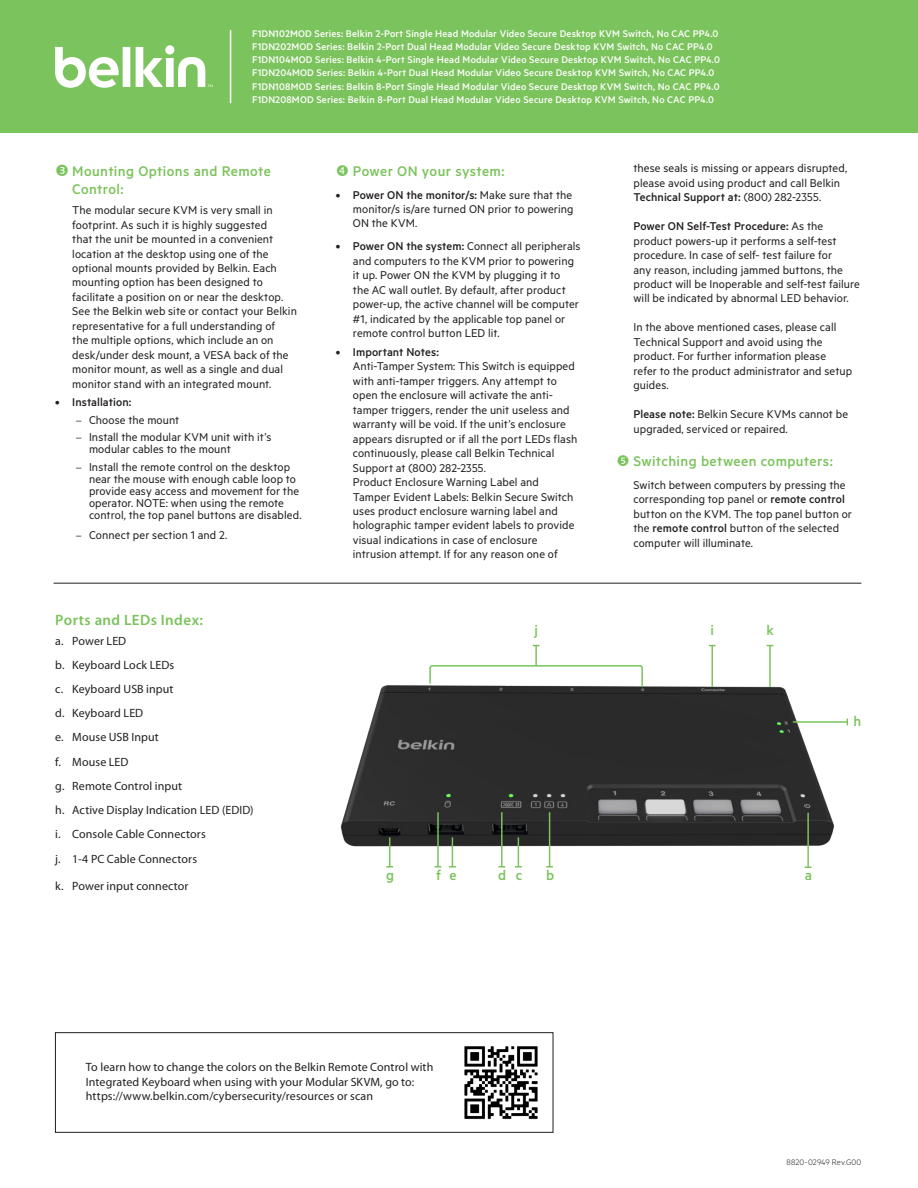
<style>
.page{position:relative;width:918px;height:1188px;background:#fff}
.page>*{position:absolute;margin:0;border:0;box-sizing:border-box;transform-origin:0 0}
.Bullets_1{font:500 15.75px/18px "Metric";letter-spacing:.02em;color:#7bc35c}
.Body_heads{font:500 15.75px "Metric";color:#7bc35c}
.Body_heads-2{font:600 15px "Myriad Pro";letter-spacing:.03em;color:#7bc35c}
.Bullets_1-2{font:12.75px/14.4px "Metric";letter-spacing:.005em;color:#231f20}
.t1{font:500 12.75px "Metric";letter-spacing:.005em;color:#231f20}
.Bullets_1-3{font:12px/14.4px "Myriad Pro";letter-spacing:.01em;color:#231f20}
.t2{font:500 10.95px/13px "Metric";letter-spacing:.015em;color:#fff}
.t3{font:300 9px "Metric";letter-spacing:.01em;color:#231f20}
.s1{font-family:"Minion Pro"}
.s2{font-weight:500}
</style>
<div class="page">
<div style="left:0;top:0;width:918px;height:133px;background:#7bc35c"></div>
<svg style="left:55px;top:47px;width:157px;height:41px"></svg>
<hr style="left:230px;top:30px;width:1px;height:73px;background:#fff">
<hr style="left:54px;top:583px;width:807px;height:1px;background:#231f20">
<img style="left:340px;top:685px;width:494px;height:169px">
<hr style="left:807px;top:813px;width:2px;height:54px;background:#7bc35c">
<svg style="left:805px;top:866px;width:7px;height:2px"></svg>
<hr style="left:793px;top:721px;width:54px;height:2px;background:#7bc35c">
<hr style="left:711px;top:646px;width:2px;height:41px;background:#7bc35c">
<hr style="left:769px;top:646px;width:2px;height:41px;background:#7bc35c">
<hr style="left:535px;top:646px;width:2px;height:20px;background:#7bc35c">
<hr style="left:549px;top:812px;width:1px;height:55px;background:#7bc35c">
<svg style="left:546px;top:866px;width:7px;height:2px"></svg>
<hr style="left:501px;top:812px;width:2px;height:55px;background:#7bc35c">
<svg style="left:498px;top:866px;width:7px;height:2px"></svg>
<hr style="left:437px;top:812px;width:2px;height:55px;background:#7bc35c">
<hr style="left:518px;top:837px;width:1px;height:30px;background:#7bc35c">
<svg style="left:515px;top:866px;width:7px;height:2px"></svg>
<hr style="left:452px;top:837px;width:1px;height:30px;background:#7bc35c">
<svg style="left:449px;top:866px;width:7px;height:2px"></svg>
<hr style="left:389px;top:837px;width:1px;height:30px;background:#7bc35c">
<svg style="left:386px;top:866px;width:7px;height:2px"></svg>
<svg style="left:429px;top:664px;width:215px;height:24px"></svg>
<div style="left:55px;top:1032px;width:498px;height:101px;border:1px solid #231f20"></div>
<img style="left:464px;top:1046px;width:74px;height:73px">
<p class="t2" style="left:252px;top:27px;width:469px">F1DN102MOD Series: Belkin 2-Port Single Head Modular Video Secure Desktop KVM Switch, No CAC PP4.0<br>F1DN202MOD Series: Belkin 2-Port Dual Head Modular Video Secure Desktop KVM Switch, No CAC PP4.0<br>F1DN104MOD Series: Belkin 4-Port Single Head Modular Video Secure Desktop KVM Switch, No CAC PP4.0<br>F1DN204MOD Series: Belkin 4-Port Dual Head Modular Video Secure Desktop KVM Switch, No CAC PP4.0<br>F1DN108MOD Series: Belkin 8-Port Single Head Modular Video Secure Desktop KVM Switch, No CAC PP4.0<br>F1DN208MOD Series: Belkin 8-Port Dual Head Modular Video Secure Desktop KVM Switch, No CAC PP4.0</p>
<p class="Bullets_1" style="left:72px;top:162px;width:200px">Mounting Options and Remote<br>Control:</p>
<p class="Bullets_1-2" style="left:72px;top:203px;width:226px">The modular secure KVM is very small in footprint. As such it is highly suggested<br>that the unit be mounted in a convenient location at the desktop using one of the optional mounts provided by Belkin. Each mounting option has been designed to facilitate a position on or near the desktop.<br>See the Belkin web site or contact your Belkin representative for a full understanding of<br>the multiple options, which include an on desk/under desk mount, a VESA back of the monitor mount, as well as a single and dual monitor stand with an integrated mount.</p>
<p class="t1" style="left:55px;top:395px;width:78px">• Installation:</p>
<p class="Bullets_1-2" style="left:76px;top:412px;width:105px"><span class="s1">–</span> Choose the mount</p>
<p class="Bullets_1-2" style="left:89px;top:431px;width:184px;line-height:12px;text-indent:-14px"><span class="s1">–</span> Install the modular KVM unit with it’s modular cables to the mount</p>
<p class="Bullets_1-2" style="left:89px;top:460px;width:214px;line-height:12px;text-indent:-14px"><span class="s1">–</span> Install the remote control on the desktop near the mouse with enough cable loop to provide easy access and movement for the operator. NOTE: when using the remote control, the top panel buttons are disabled.</p>
<p class="Bullets_1-2" style="left:76px;top:527px;width:153px"><span class="s1">–</span> Connect per section 1 and 2.</p>
<p class="Body_heads-2" style="left:55px;top:610px;width:149px">Ports and LEDs Index:</p>
<p class="Bullets_1-3" style="left:55px;top:633px;width:72px">a. Power LED</p>
<p class="Bullets_1-3" style="left:55px;top:657px;width:120px">b. Keyboard Lock LEDs</p>
<p class="Bullets_1-3" style="left:55px;top:682px;width:120px">c. Keyboard USB input</p>
<p class="Bullets_1-3" style="left:55px;top:706px;width:89px">d. Keyboard LED</p>
<p class="Bullets_1-3" style="left:55px;top:730px;width:105px">e. Mouse USB Input</p>
<p class="Bullets_1-3" style="left:55px;top:754px;width:75px">f. Mouse LED</p>
<p class="Bullets_1-3" style="left:55px;top:778px;width:128px">g. Remote Control input</p>
<p class="Bullets_1-3" style="left:55px;top:803px;width:200px">h. Active Display Indication LED (EDID)</p>
<p class="Bullets_1-3" style="left:55px;top:827px;width:152px">i. Console Cable Connectors</p>
<p class="Bullets_1-3" style="left:55px;top:851px;width:143px">j. 1-4 PC Cable Connectors</p>
<p class="Bullets_1-3" style="left:55px;top:878px;width:135px">k. Power input connector</p>
<p class="Bullets_1" style="left:353px;top:161px;width:153px">Power ON your system:</p>
<p class="Bullets_1-2" style="left:353px;top:187px;width:222px;text-align:justify;text-indent:-17px"><span class="s2">• Power ON the monitor/s:</span> Make sure that the monitor/s is/are turned ON prior to powering ON the KVM.</p>
<p class="Bullets_1-2" style="left:353px;top:239px;width:229px;text-indent:-17px"><span class="s2">• Power ON the system:</span> Connect all peripherals and computers to the KVM prior to powering it up. Power ON the KVM by plugging it to<br>the AC wall outlet. By default, after product power-up, the active channel will be computer #1, indicated by the applicable top panel or remote control button LED lit.</p>
<p class="Bullets_1-2" style="left:353px;top:344px;width:226px;text-indent:-17px"><span class="s2">• Important Notes:<br></span>Anti-Tamper System: This Switch is equipped with anti-tamper triggers. Any attempt to open the enclosure will activate the anti&shy;tamper triggers, render the unit useless and warranty will be void. If the unit’s enclosure appears disrupted or if all the port LEDs flash continuously, please call Belkin Technical Support at (800) 282-2355.<br>Product Enclosure Warning Label and Tamper Evident Labels: Belkin Secure Switch uses product enclosure warning label and holographic tamper evident labels to provide visual indications in case of enclosure intrusion attempt. If for any reason one of</p>
<p class="Bullets_1-2" style="left:634px;top:161px;width:215px">these seals is missing or appears disrupted, please avoid using product and call Belkin<br><span class="s2">Technical Support at:</span> (800) 282-2355.</p>
<p class="Bullets_1-2" style="left:634px;top:219px;width:228px"><span class="s2">Power ON Self-Test Procedure:</span> As the product powers-up it performs a self-test procedure. In case of self- test failure for<br>any reason, including jammed buttons, the product will be Inoperable and self-test failure will be indicated by abnormal LED behavior.</p>
<p class="Bullets_1-2" style="left:634px;top:320px;width:220px">In the above mentioned cases, please call Technical Support and avoid using the product. For further information please refer to the product administrator and setup guides.</p>
<p class="Bullets_1-2" style="left:634px;top:407px;width:216px"><span class="s2">Please note:</span> Belkin Secure KVMs cannot be upgraded, serviced or repaired.</p>
<p class="Bullets_1" style="left:634px;top:452px;width:201px">Switching between computers:</p>
<p class="Bullets_1-2" style="left:634px;top:477px;width:220px">Switch between computers by pressing the corresponding top panel or <span class="s2">remote control </span>button on the KVM. The top panel button or the <span class="s2">remote control</span> button of the selected computer will illuminate.</p>
<p class="Body_heads" style="left:534px;top:621px;width:5px">j</p>
<p class="Body_heads" style="left:711px;top:621px;width:5px">i</p>
<p class="Body_heads" style="left:767px;top:621px;width:9px">k</p>
<p class="Body_heads" style="left:854px;top:712px;width:9px">h</p>
<p class="Body_heads" style="left:386px;top:866px;width:10px">g</p>
<p class="Body_heads" style="left:436px;top:866px;width:6px">f</p>
<p class="Body_heads" style="left:449px;top:866px;width:9px">e</p>
<p class="Body_heads" style="left:498px;top:866px;width:10px">d</p>
<p class="Body_heads" style="left:516px;top:866px;width:8px">c</p>
<p class="Body_heads" style="left:546px;top:866px;width:10px">b</p>
<p class="Body_heads" style="left:805px;top:866px;width:9px">a</p>
<p class="Bullets_1-3" style="left:86px;top:1060px;width:349px">To learn how to change the colors on the Belkin Remote Control with<br>Integrated Keyboard when using with your Modular SKVM, go to: https://www.belkin.com/cybersecurity/resources or scan</p>
<p class="t3" style="left:787px;top:1157px;width:76px">8820-02949 Rev.G00</p>
</div>
